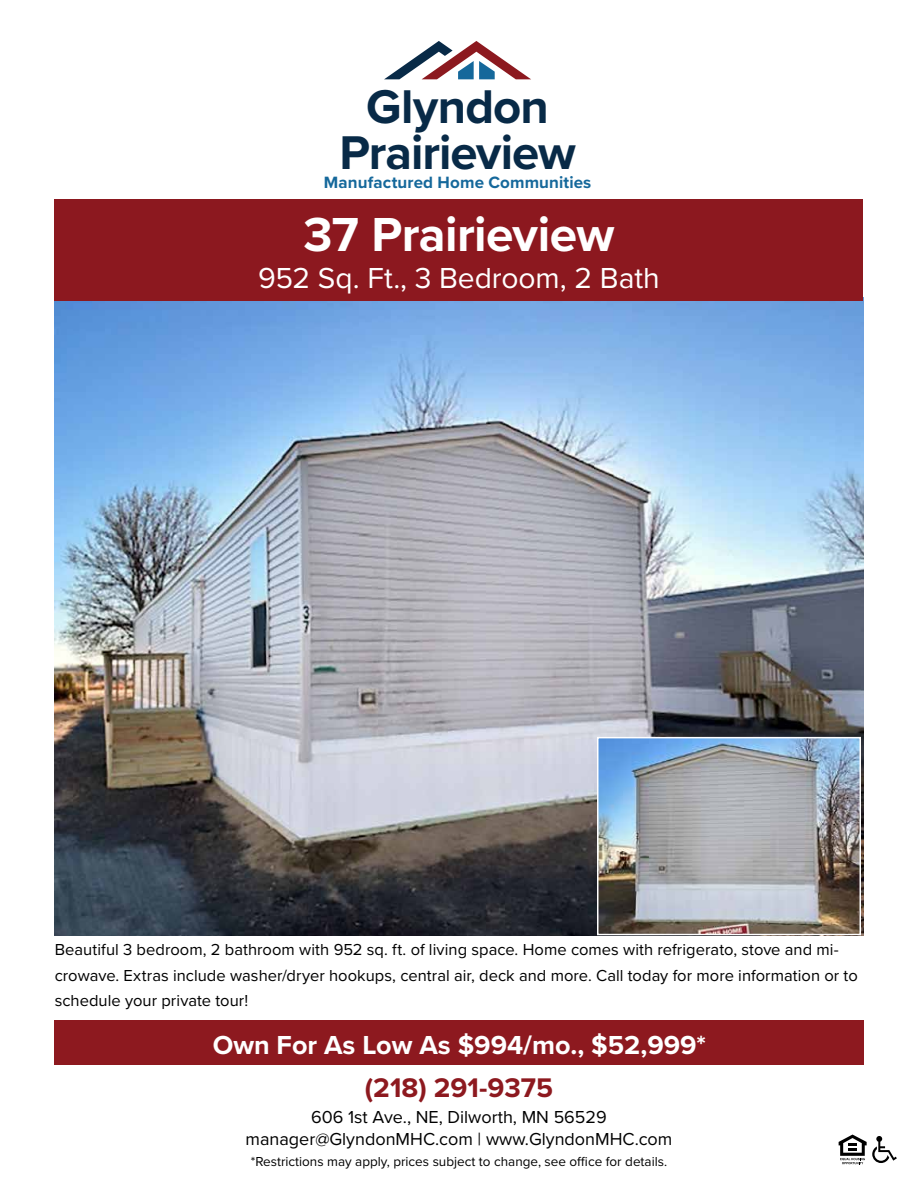
<style>
.page{position:relative;width:918px;height:1188px;background:#fff}
.page>*{position:absolute;margin:0;border:0;box-sizing:border-box;transform-origin:0 0}
.t1{font:700 49.5px "Proxima Nova";letter-spacing:-.01em;color:#fff}
.t2{font:700 49.05px/45.8px "Proxima Nova";letter-spacing:-.02em;color:#082a47;text-align:center}
.t3{font:30px "Proxima Nova";letter-spacing:-.005em;color:#fff}
.t4{font:700 27.9px "Proxima Nova";color:#8d191f}
.t5{font:700 27px "Proxima Nova";color:#fff}
.t6{font:18px/21.6px "Proxima Nova";color:#000;text-align:center}
.t7{font:700 16.95px "Proxima Nova";letter-spacing:.005em;color:#15689b}
.t8{font:16.5px/25.5px "Proxima Nova";letter-spacing:.005em;color:#000}
.t9{font:13.5px "Proxima Nova";color:#000}
</style>
<div class="page">
<img style="left:55px;top:301px;width:808px;height:634px">
<div style="left:55px;top:199px;width:808px;height:102px;background:#8c181f"></div>
<svg style="left:384px;top:41px;width:147px;height:38px"></svg>
<svg style="left:839px;top:1135px;width:58px;height:29px"></svg>
<img style="left:600px;top:740px;width:258px;height:192px">
<div style="left:597px;top:737px;width:264px;height:198px;border:2px solid #fff"></div>
<div style="left:55px;top:1021px;width:809px;height:44px;background:#8d191f"></div>
<h2 class="t2" style="left:339px;top:83px;width:238px">Glyndon<br>Prairieview</h2>
<p class="t7" style="left:324px;top:170px;width:269px">Manufactured Home Communities</p>
<h1 class="t1" style="left:303px;top:197px;width:313px">37 Prairieview</h1>
<h3 class="t3" style="left:258px;top:256px;width:403px">952 Sq. Ft., 3 Bedroom, 2 Bath</h3>
<p class="t8" style="left:55px;top:936px;width:805px">Beautiful 3 bedroom, 2 bathroom with 952 sq. ft. of living space. Home comes with refrigerato, stove and mi&shy;crowave. Extras include washer/dryer hookups, central air, deck and more. Call today for more information or to schedule your private tour!</p>
<h3 class="t5" style="left:213px;top:1024px;width:495px">Own For As Low As $994/mo., $52,999*</h3>
<h3 class="t4" style="left:365px;top:1067px;width:190px">(218) 291-9375</h3>
<p class="t6" style="left:246px;top:1105px;width:428px">606 1st Ave., NE, Dilworth, MN 56529 manager@GlyndonMHC.com | www.GlyndonMHC.com</p>
<p class="t9" style="left:251px;top:1151px;width:418px">*Restrictions may apply, prices subject to change, see office for details.</p>
</div>
